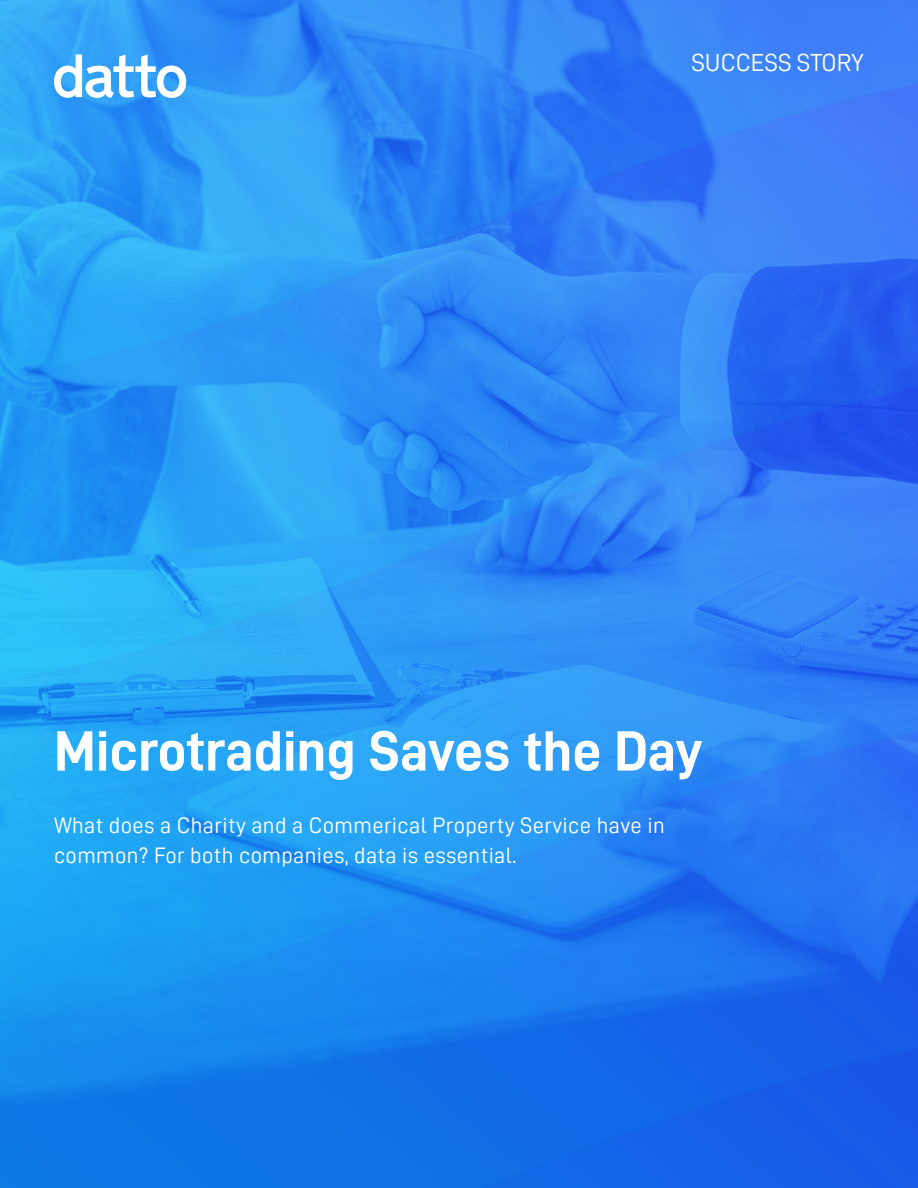
<style>
.page{position:relative;width:918px;height:1188px;background:#fff}
.page>*{position:absolute;margin:0;border:0;box-sizing:border-box;transform-origin:0 0}
.t1{font:700 57px "Datto DIN";color:#fff}
.Cover_Header{font:24.75px "Datto DIN";color:#fff}
.Cover_Deck{font:22.5px "Datto DIN";letter-spacing:.015em;color:#fff}
</style>
<div class="page">
<img style="left:0;top:0;width:918px;height:1188px">
<svg style="left:54px;top:54px;width:132px;height:44px"></svg>
<p class="Cover_Header" style="left:691px;top:49px;width:174px">SUCCESS STORY</p>
<p class="t1" style="left:54px;top:719px;width:650px">Microtrading Saves the Day</p>
<p class="Cover_Deck" style="left:54px;top:813px;width:612px">What does a Charity and a Commerical Property Service have in</p>
<p class="Cover_Deck" style="left:54px;top:843px;width:464px">common? For both companies, data is essential.</p>
</div>
